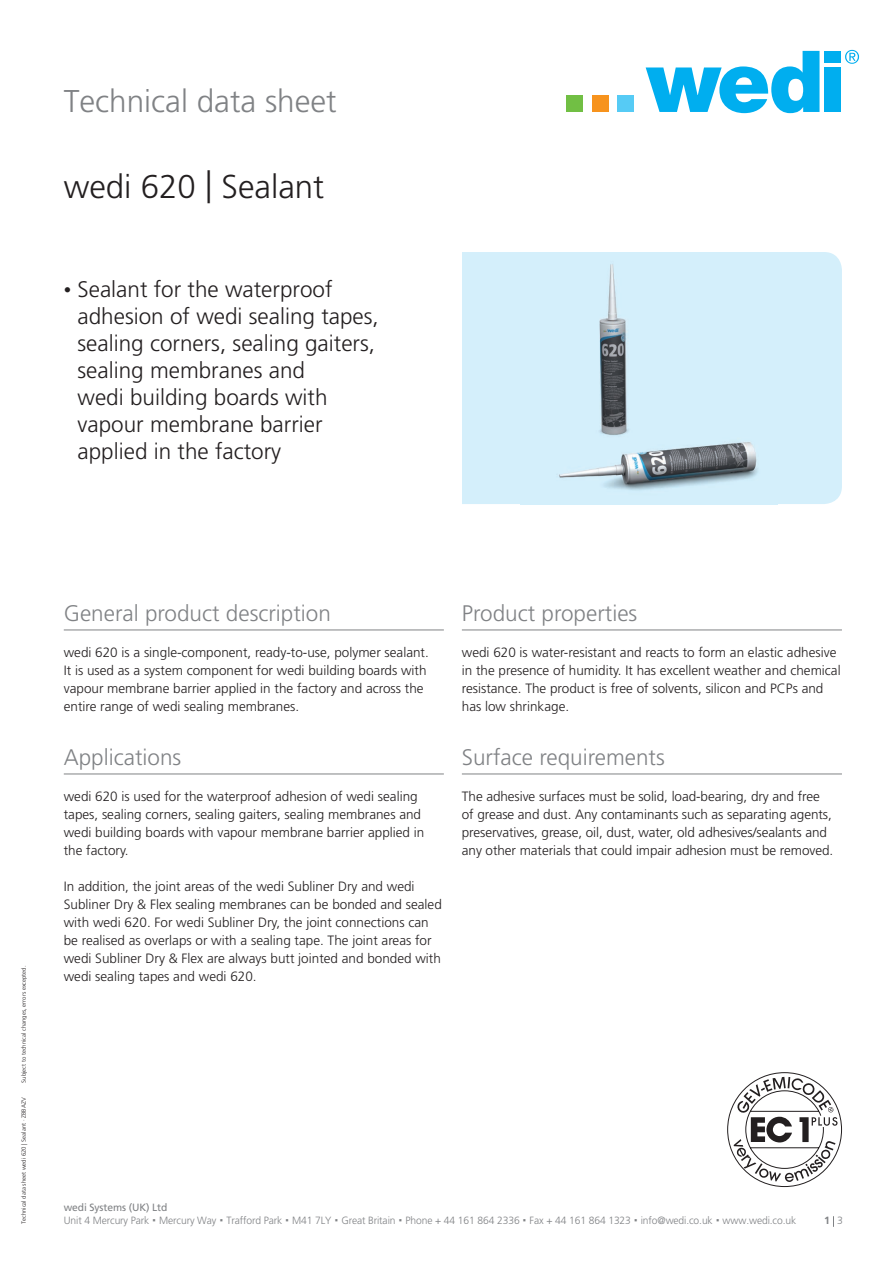
<style>
.page{position:relative;width:893px;height:1263px;background:#fff}
.page>*{position:absolute;margin:0;border:0;box-sizing:border-box;transform-origin:0 0}
.t1{font:300 33px "Frutiger LT Std";color:#231f20}
.t2{font:300 31.5px "Frutiger LT Std";color:#808285}
.t3{font:300 22.5px/27px "Frutiger LT Std";color:#231f20}
.t4{font:300 22.5px "Frutiger LT Std";color:#808285}
.t5{font:300 13.5px/18px "Frutiger LT Std";color:#231f20}
.t6{font:300 10.5px/12.6px "Frutiger LT Std";letter-spacing:-.01em;color:#808285}
.t7{font:700 10.5px "Frutiger LT Std";color:#808285}
.t8{font:300 6px "Frutiger LT Std";color:#231f20}
.s1{font-size:15px}
.s2{font-weight:400}
.s3{font-weight:300}
</style>
<div class="page">
<hr style="left:64px;top:630px;width:380px;height:1px;background:#808285">
<hr style="left:64px;top:774px;width:380px;height:1px;background:#808285">
<hr style="left:462px;top:630px;width:380px;height:1px;background:#808285">
<hr style="left:462px;top:774px;width:380px;height:1px;background:#808285">
<div style="left:444px;top:252px;width:398px;height:252px;background:#d4effb;border-radius:18px"></div>
<img style="left:559px;top:264px;width:199px;height:226px">
<div style="left:434px;top:243px;width:28px;height:270px;background:#fff"></div>
<svg style="left:727px;top:1072px;width:115px;height:115px"></svg>
<div style="left:566px;top:95px;width:17px;height:17px;background:#71bf44"></div>
<div style="left:592px;top:95px;width:17px;height:17px;background:#f7931d"></div>
<div style="left:617px;top:95px;width:17px;height:17px;background:#56cbf5"></div>
<svg style="left:845px;top:50px;width:14px;height:14px"></svg>
<svg style="left:646px;top:51px;width:173px;height:62px"></svg>
<div style="left:824px;top:51px;width:17px;height:12px;background:#00aeef"></div>
<div style="left:824px;top:67px;width:17px;height:45px;background:#00aeef"></div>
<h2 class="t2" style="left:64px;top:84px;width:275px">Technical data sheet</h2>
<h1 class="t1" style="left:64px;top:168px;width:262px">wedi 620 | Sealant</h1>
<h3 class="t3" style="left:78px;top:276px;width:303px;text-indent:-14px"><span class="s1">•</span> Sealant for the waterproof adhesion of wedi sealing tapes, sealing corners, sealing gaiters, sealing membranes and<br>wedi building boards with vapour membrane barrier applied in the factory</h3>
<p class="t8" style="left:20px;top:1083px;width:119px;rotate:-90deg">Subject to technical changes, errors excepted.</p>
<p class="t8" style="left:20px;top:1224px;width:128px;rotate:-90deg">Technical data sheet wedi 620 | Sealant · ZBBAZV</p>
<h3 class="t4" style="left:64px;top:601px;width:269px">General product description</h3>
<p class="t5" style="left:64px;top:644px;width:367px">wedi 620 is a single-component, ready-to-use, polymer sealant.<br>It is used as a system component for wedi building boards with vapour membrane barrier applied in the factory and across the entire range of wedi sealing membranes.</p>
<h3 class="t4" style="left:64px;top:745px;width:119px">Applications</h3>
<p class="t5" style="left:64px;top:788px;width:362px">wedi 620 is used for the waterproof adhesion of wedi sealing tapes, sealing corners, sealing gaiters, sealing membranes and wedi building boards with vapour membrane barrier applied in the factory.</p>
<p class="t5" style="left:64px;top:878px;width:380px">In addition, the joint areas of the wedi Subliner Dry and wedi Subliner Dry &amp; Flex sealing membranes can be bonded and sealed with wedi 620. For wedi Subliner Dry, the joint connections can be realised as overlaps or with a sealing tape. The joint areas for wedi Subliner Dry &amp; Flex are always butt jointed and bonded with wedi sealing tapes and wedi 620.</p>
<h3 class="t4" style="left:462px;top:601px;width:177px">Product properties</h3>
<p class="t5" style="left:462px;top:644px;width:380px">wedi 620 is water-resistant and reacts to form an elastic adhesive in the presence of humidity. It has excellent weather and chemical resistance. The product is free of solvents, silicon and PCPs and has low shrinkage.</p>
<h3 class="t4" style="left:462px;top:745px;width:204px">Surface requirements</h3>
<p class="t5" style="left:462px;top:788px;width:373px">The adhesive surfaces must be solid, load-bearing, dry and free of grease and dust. Any contaminants such as separating agents, preservatives, grease, oil, dust, water, old adhesives/sealants and any other materials that could impair adhesion must be removed.</p>
<p class="t6" style="left:64px;top:1201px;width:734px"><span class="s2">wedi Systems (UK) Ltd<br></span>Unit 4 Mercury Park ▪ Mercury Way ▪ Trafford Park ▪ M41 7LY ▪ Great Britain ▪ Phone + 44 161 864 2336 ▪ Fax + 44 161 864 1323 ▪ info@wedi.co.uk ▪ www.wedi.co.uk</p>
<p class="t7" style="left:824px;top:1214px;width:20px">1 <span class="s3">3</span></p>
</div>
